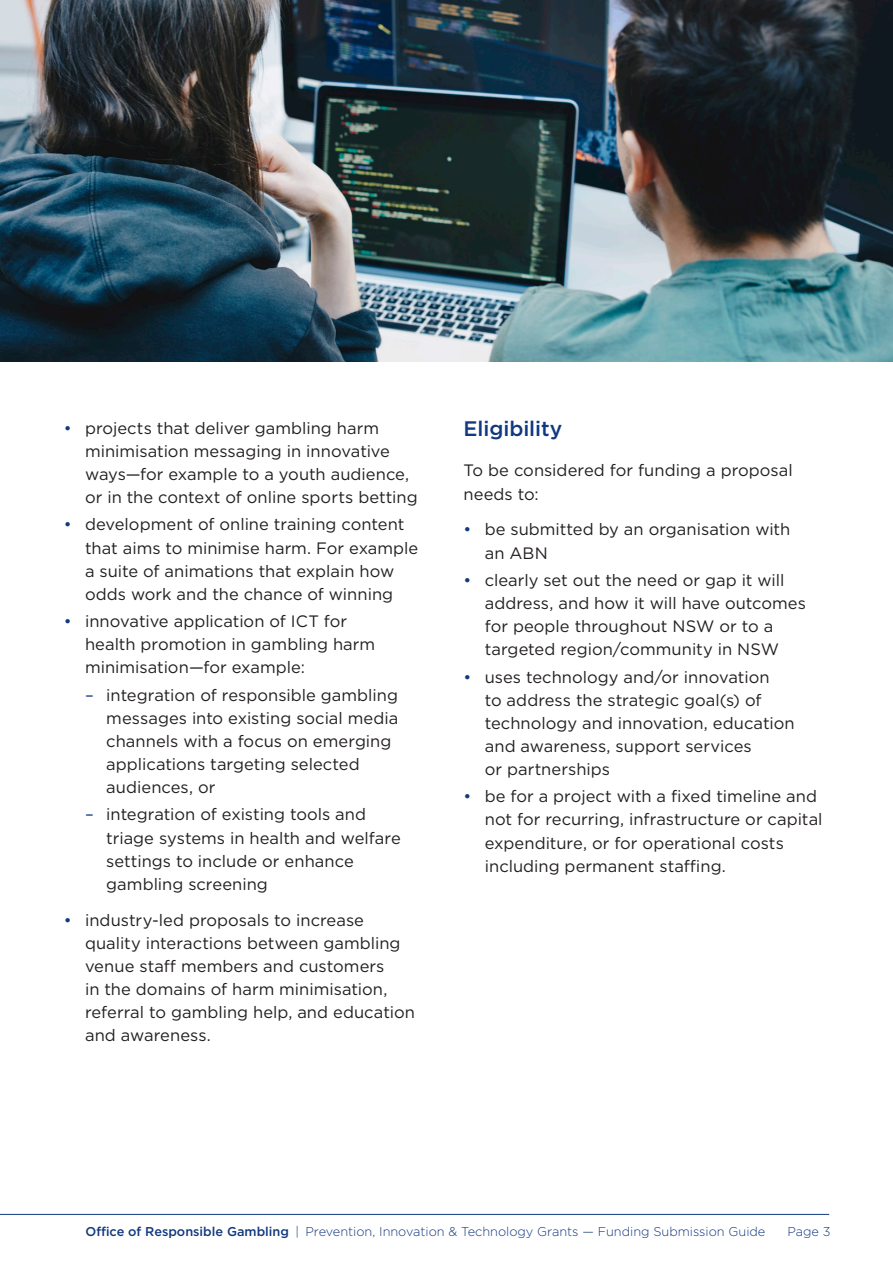
<style>
.page{position:relative;width:893px;height:1263px;background:#fff}
.page>*{position:absolute;margin:0;border:0;box-sizing:border-box;transform-origin:0 0}
.t1{font:500 21px "Gotham";letter-spacing:-.005em;color:#113880}
.Body{font:16.5px/23.1px "Gotham";color:#231f20}
.t2{font:300 12.75px "Gotham";color:#113880}
.s1{color:#113880}
.s2{font-weight:500}
</style>
<div class="page">
<hr style="left:0;top:1214px;width:829px;height:1px;background:#113880">
<img style="left:0;top:0;width:893px;height:361px">
<p class="Body" style="left:85px;top:416px;width:334px;text-indent:-21px"><span class="s1">•</span> projects that deliver gambling harm minimisation messaging in innovative ways—for example to a youth audience, or in the context of online sports betting</p>
<p class="Body" style="left:85px;top:513px;width:335px;text-indent:-21px"><span class="s1">•</span> development of online training content that aims to minimise harm. For example a suite of animations that explain how odds work and the chance of winning</p>
<p class="Body" style="left:85px;top:609px;width:292px;text-indent:-21px"><span class="s1">•</span> innovative application of ICT for health promotion in gambling harm minimisation—for example:</p>
<p class="Body" style="left:106px;top:683px;width:293px;text-indent:-21px"><span class="s1">–</span> integration of responsible gambling messages into existing social media channels with a focus on emerging applications targeting selected audiences, or</p>
<p class="Body" style="left:106px;top:803px;width:296px;text-indent:-21px"><span class="s1">–</span> integration of existing tools and triage systems in health and welfare settings to include or enhance gambling screening</p>
<p class="Body" style="left:85px;top:908px;width:331px;text-indent:-21px"><span class="s1">•</span> industry‑led proposals to increase quality interactions between gambling venue staff members and customers<br>in the domains of harm minimisation, referral to gambling help, and education and awareness.</p>
<h2 class="t1" style="left:463px;top:415px;width:100px">Eligibility</h2>
<p class="Body" style="left:463px;top:459px;width:331px">To be considered for funding a proposal needs to:</p>
<p class="Body" style="left:485px;top:518px;width:307px;text-indent:-21px"><span class="s1">•</span> be submitted by an organisation with an ABN</p>
<p class="Body" style="left:485px;top:568px;width:323px;text-indent:-21px"><span class="s1">•</span> clearly set out the need or gap it will address, and how it will have outcomes for people throughout NSW or to a targeted region/community in NSW</p>
<p class="Body" style="left:485px;top:665px;width:311px;text-indent:-21px"><span class="s1">•</span> uses technology and/or innovation<br>to address the strategic goal(s) of technology and innovation, education and awareness, support services<br>or partnerships</p>
<p class="Body" style="left:485px;top:784px;width:339px;text-indent:-21px"><span class="s1">•</span> be for a project with a fixed timeline and not for recurring, infrastructure or capital expenditure, or for operational costs including permanent staffing.</p>
<p class="t2" style="left:86px;top:1224px;width:681px"><span class="s2">Office of Responsible Gambling</span> | Prevention, Innovation &amp; Technology Grants — Funding Submission Guide</p>
<p class="t2" style="left:787px;top:1224px;width:45px">Page 3</p>
</div>
